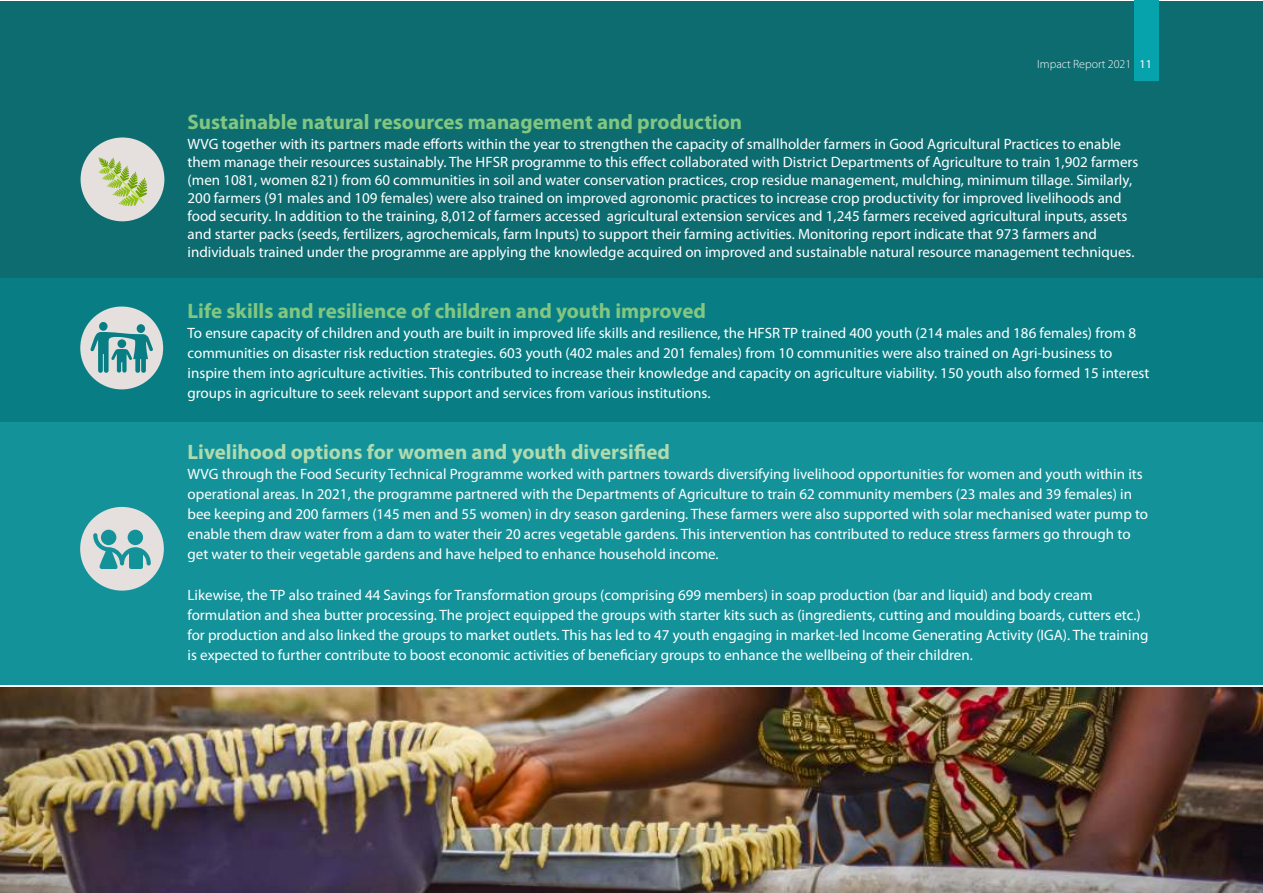
<style>
.page{position:relative;width:1263px;height:893px;background:#fff}
.page>*{position:absolute;margin:0;border:0;box-sizing:border-box;transform-origin:0 0}
.t1{font:700 21px "Myriad Pro";color:#82c781}
.t2{font:700 21px "Myriad Pro";color:#b0daaf}
.t3{font:15px/20.1px "Myriad Pro";color:#fff}
.t4{font:300 12px "Myriad Pro";color:#fefefe}
.s1{font-weight:400}
</style>
<div class="page">
<div style="left:0;top:414px;width:1263px;height:271px;background:#139299"></div>
<div style="left:0;top:268px;width:1263px;height:153px;background:#087e84"></div>
<div style="left:0;top:1px;width:1263px;height:276px;background:#0c6c70"></div>
<img style="left:0;top:688px;width:1263px;height:205px">
<div style="left:81px;top:137px;width:83px;height:84px;background:#e5e0dd;border-radius:50%"></div>
<svg style="left:98px;top:157px;width:49px;height:49px"></svg>
<div style="left:80px;top:307px;width:83px;height:82px;background:#e5e0dd;border-radius:50%"></div>
<div style="left:99px;top:322px;width:9px;height:9px;background:#087e84;border-radius:50%"></div>
<div style="left:137px;top:324px;width:8px;height:9px;background:#087e84;border-radius:50%"></div>
<svg style="left:90px;top:332px;width:63px;height:41px"></svg>
<div style="left:80px;top:507px;width:84px;height:84px;background:#e5e0dd;border-radius:50%"></div>
<div style="left:101px;top:530px;width:15px;height:15px;background:#139299;border-radius:50%"></div>
<div style="left:128px;top:530px;width:15px;height:15px;background:#139299;border-radius:50%"></div>
<svg style="left:93px;top:533px;width:58px;height:36px"></svg>
<div style="left:1134px;top:0;width:24px;height:81px;background:#07a3ac"></div>
<p class="t4" style="left:1037px;top:59px;width:116px">Impact Report 2021 <span class="s1">11</span></p>
<h1 class="t1" style="left:188px;top:114px;width:556px">Sustainable natural resources management and production</h1>
<p class="t3" style="left:188px;top:136px;width:952px;line-height:18px">WVG together with its partners made efforts within the year to strengthen the capacity of smallholder farmers in Good Agricultural Practices to enable them manage their resources sustainably. The HFSR programme to this effect collaborated with District Departments of Agriculture to train 1,902 farmers (men 1081, women 821) from 60 communities in soil and water conservation practices, crop residue management, mulching, minimum tillage. Similarly, 200 farmers (91 males and 109 females) were also trained on improved agronomic practices to increase crop productivity for improved livelihoods and food security. In addition to the training, 8,012 of farmers accessed agricultural extension services and 1,245 farmers received agricultural inputs, assets and starter packs (seeds, fertilizers, agrochemicals, farm Inputs) to support their farming activities. Monitoring report indicate that 973 farmers and individuals trained under the programme are applying the knowledge acquired on improved and sustainable natural resource management techniques.</p>
<h1 class="t1" style="left:188px;top:302px;width:520px">Life skills and resilience of children and youth improved</h1>
<p class="t3" style="left:188px;top:324px;width:963px">To ensure capacity of children and youth are built in improved life skills and resilience, the HFSR TP trained 400 youth (214 males and 186 females) from 8 communities on disaster risk reduction strategies. 603 youth (402 males and 201 females) from 10 communities were also trained on Agri-business to inspire them into agriculture activities. This contributed to increase their knowledge and capacity on agriculture viability. 150 youth also formed 15 interest groups in agriculture to seek relevant support and services from various institutions.</p>
<h1 class="t2" style="left:188px;top:443px;width:484px">Livelihood options for women and youth diversified</h1>
<p class="t3" style="left:188px;top:465px;width:962px">WVG through the Food Security Technical Programme worked with partners towards diversifying livelihood opportunities for women and youth within its operational areas. In 2021, the programme partnered with the Departments of Agriculture to train 62 community members (23 males and 39 females) in bee keeping and 200 farmers (145 men and 55 women) in dry season gardening. These farmers were also supported with solar mechanised water pump to enable them draw water from a dam to water their 20 acres vegetable gardens. This intervention has contributed to reduce stress farmers go through to get water to their vegetable gardens and have helped to enhance household income.</p>
<p class="t3" style="left:188px;top:586px;width:962px">Likewise, the TP also trained 44 Savings for Transformation groups (comprising 699 members) in soap production (bar and liquid) and body cream formulation and shea butter processing. The project equipped the groups with starter kits such as (ingredients, cutting and moulding boards, cutters etc.) for production and also linked the groups to market outlets. This has led to 47 youth engaging in market-led Income Generating Activity (IGA). The training is expected to further contribute to boost economic activities of beneficiary groups to enhance the wellbeing of their children.</p>
</div>
